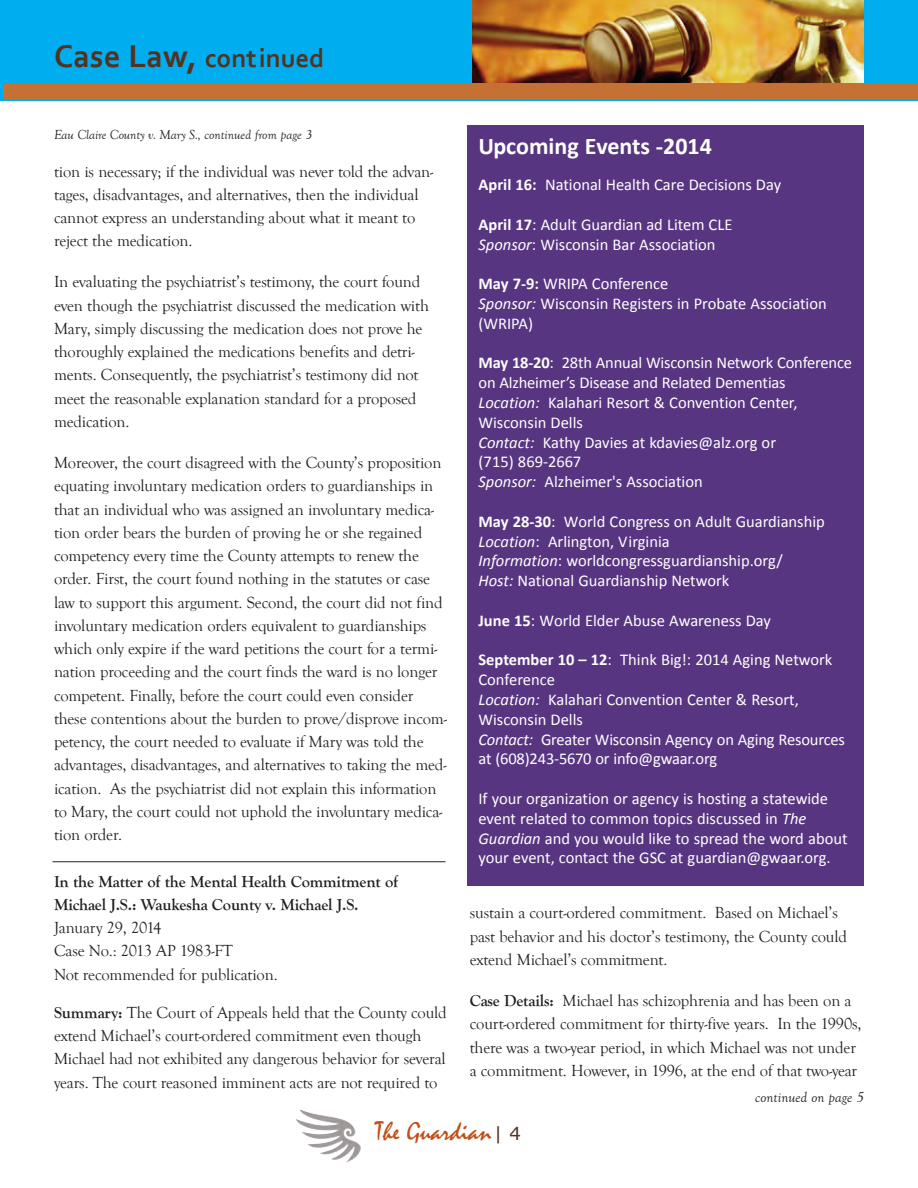
<style>
.page{position:relative;width:918px;height:1188px;background:#fff}
.page>*{position:absolute;margin:0;border:0;box-sizing:border-box;transform-origin:0 0}
.t1{font:700 27px "Corbel";color:#533220}
.t2{font:27px "Mistral";color:#c24e16}
.t3{font:700 24px "Calibri";color:#fff}
.t4{font:16.5px/23.2px "Goudy Old Style T";letter-spacing:-.01em;color:#231f20}
.t5{font:16.5px/19.8px "Calibri";color:#fff}
.t6{font:700 16.5px/23.2px "Goudy Old Style T";letter-spacing:-.01em;color:#231f20}
.t7{font:italic 15px "Goudy Old Style T";color:#231f20}
.t8{font:italic 13.5px "Goudy Old Style T";letter-spacing:-.005em;color:#231f20}
.s1{font-size:33px}
.s2{font-weight:700}
.s3{font-style:italic}
.s4{font-family:"Verdana";font-size:18px;color:#533220}
</style>
<div class="page">
<div style="left:0;top:0;width:918px;height:100px;background:#00aeef"></div>
<img style="left:296px;top:1110px;width:65px;height:53px">
<div style="left:468px;top:126px;width:396px;height:760px;background:#583581"></div>
<img style="left:472px;top:0;width:392px;height:84px">
<div style="left:3px;top:84px;width:915px;height:16px;background:#c57133"></div>
<hr style="left:53px;top:862px;width:393px;height:1px;background:#231f20">
<h1 class="t1" style="left:54px;top:47px;width:272px"><span class="s1">Case Law,</span> continued</h1>
<p class="t8" style="left:54px;top:127px;width:260px">Eau Claire County v. Mary S., continued from page 3</p>
<p class="t4" style="left:54px;top:159px;width:381px">tion is necessary; if the individual was never told the advan&shy;tages, disadvantages, and alternatives, then the individual cannot express an understanding about what it meant to reject the medication.</p>
<p class="t4" style="left:54px;top:270px;width:376px">In evaluating the psychiatrist’s testimony, the court found even though the psychiatrist discussed the medication with Mary, simply discussing the medication does not prove he thoroughly explained the medications benefits and detri&shy;ments. Consequently, the psychiatrist’s testimony did not meet the reasonable explanation standard for a proposed medication.</p>
<p class="t4" style="left:54px;top:451px;width:394px">Moreover, the court disagreed with the County’s proposition equating involuntary medication orders to guardianships in that an individual who was assigned an involuntary medica&shy;tion order bears the burden of proving he or she regained competency every time the County attempts to renew the order. First, the court found nothing in the statutes or case law to support this argument. Second, the court did not find involuntary medication orders equivalent to guardianships which only expire if the ward petitions the court for a termi&shy;nation proceeding and the court finds the ward is no longer competent. Finally, before the court could even consider these contentions about the burden to prove/disprove incom&shy;petency, the court needed to evaluate if Mary was told the advantages, disadvantages, and alternatives to taking the med&shy;ication. As the psychiatrist did not explain this information to Mary, the court could not uphold the involuntary medica&shy;tion order.</p>
<p class="t6" style="left:54px;top:870px;width:346px">In the Matter of the Mental Health Commitment of<br>Michael J.S.: Waukesha County v. Michael J.S.</p>
<p class="t4" style="left:54px;top:916px;width:225px">January 29, 2014<br>Case No.: 2013 AP 1983-FT<br>Not recommended for publication.</p>
<p class="t4" style="left:54px;top:1001px;width:394px"><span class="s2">Summary:</span> The Court of Appeals held that the County could extend Michael’s court-ordered commitment even though Michael had not exhibited any dangerous behavior for several years. The court reasoned imminent acts are not required to</p>
<h2 class="t3" style="left:478px;top:136px;width:235px">Upcoming Events -2014</h2>
<p class="t5" style="left:478px;top:176px;width:304px"><span class="s2">April 16:</span> National Health Care Decisions Day</p>
<p class="t5" style="left:478px;top:216px;width:255px"><span class="s2">April 17</span>: Adult Guardian ad Litem CLE<br><span class="s3">Sponsor</span>: Wisconsin Bar Association</p>
<p class="t5" style="left:478px;top:275px;width:350px"><span class="s2">May 7-9:</span> WRIPA Conference<br><span class="s3">Sponsor:</span> Wisconsin Registers in Probate Association (WRIPA)</p>
<p class="t5" style="left:478px;top:354px;width:375px"><span class="s2">May 18-20</span>: 28th Annual Wisconsin Network Conference on Alzheimer’s Disease and Related Dementias<br><span class="s3">Location:</span> Kalahari Resort &amp; Convention Center, Wisconsin Dells<br><span class="s3">Contact:</span> Kathy Davies at kdavies@alz.org or<br>(715) 869-2667<br><span class="s3">Sponsor:</span> Alzheimer's Association</p>
<p class="t5" style="left:478px;top:513px;width:348px"><span class="s2">May 28-30</span>: World Congress on Adult Guardianship <span class="s3">Location</span>: Arlington, Virginia<br><span class="s3">Information</span>: worldcongressguardianship.org/<br><span class="s3">Host:</span> National Guardianship Network</p>
<p class="t5" style="left:478px;top:612px;width:294px"><span class="s2">June 15</span>: World Elder Abuse Awareness Day</p>
<p class="t5" style="left:478px;top:651px;width:368px"><span class="s2">September 10 – 12</span>: Think Big!: 2014 Aging Network Conference<br><span class="s3">Location:</span> Kalahari Convention Center &amp; Resort, Wisconsin Dells<br><span class="s3">Contact:</span> Greater Wisconsin Agency on Aging Resources at (608)243-5670 or info@gwaar.org</p>
<p class="t5" style="left:478px;top:790px;width:371px">If your organization or agency is hosting a statewide event related to common topics discussed in <span class="s3">The Guardian</span> and you would like to spread the word about your event, contact the GSC at guardian@gwaar.org.</p>
<p class="t4" style="left:470px;top:901px;width:379px">sustain a court-ordered commitment. Based on Michael’s past behavior and his doctor’s testimony, the County could extend Michael’s commitment.</p>
<p class="t4" style="left:470px;top:989px;width:393px"><span class="s2">Case Details:</span> Michael has schizophrenia and has been on a court-ordered commitment for thirty-five years. In the 1990s, there was a two-year period, in which Michael was not under a commitment. However, in 1996, at the end of that two-year</p>
<p class="t7" style="left:755px;top:1089px;width:110px">continued on page 5</p>
<h1 class="t2" style="left:376px;top:1120px;width:147px">The Guardian <span class="s4">| 4</span></h1>
</div>
